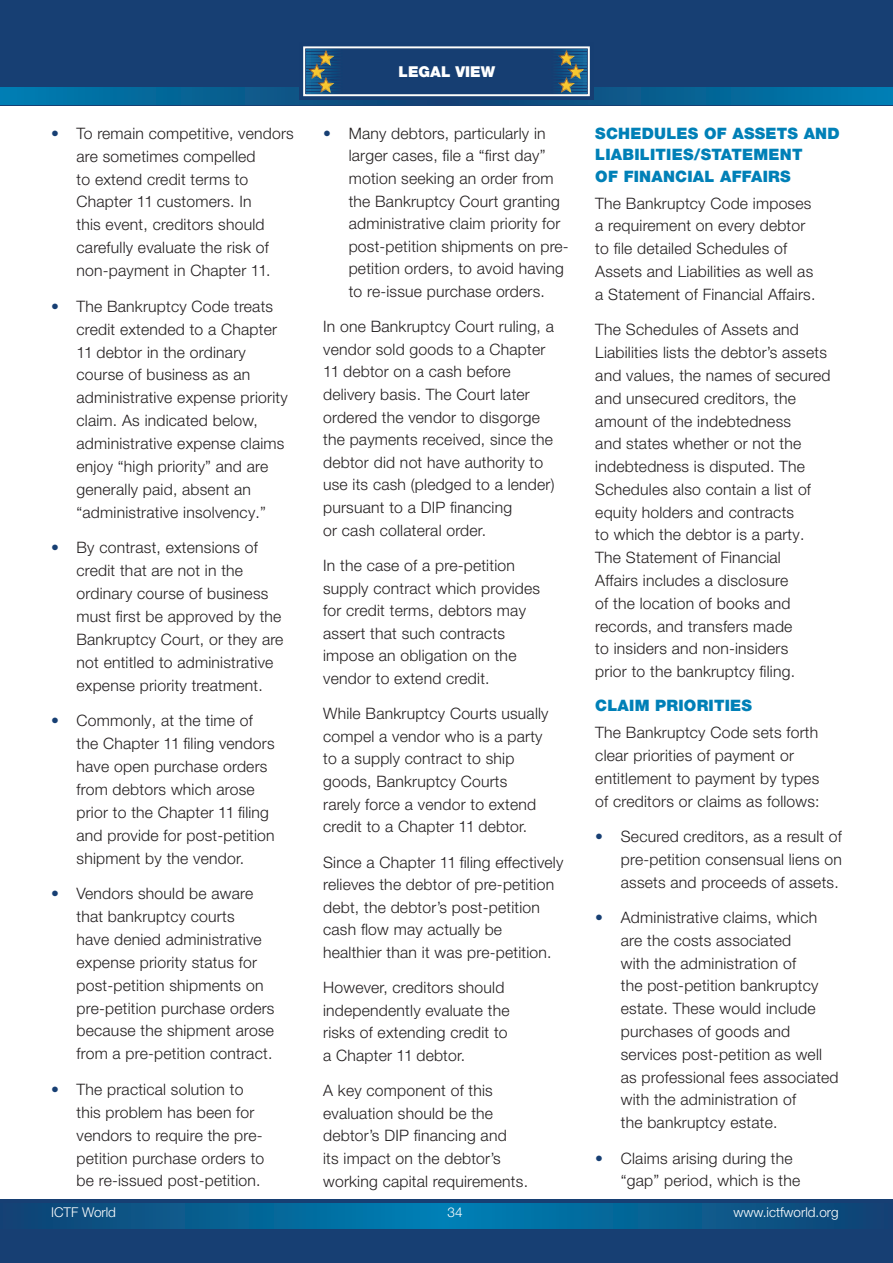
<style>
.page{position:relative;width:893px;height:1263px;background:#fff}
.page>*{position:absolute;margin:0;border:0;box-sizing:border-box;transform-origin:0 0}
.ICTF_Body_copy{font:300 15.75px/23px "Helvetica Neue LT Pro";letter-spacing:.015em;color:#231f20}
.ICTF_Subhead_2{font:900 15.75px/21.3px "Helvetica Neue LT Pro";letter-spacing:.015em;color:#0080b7}
.ICTF_Subhead_2-2{font:900 15px "Helvetica Neue LT Pro";color:#fff}
.t1{font:300 13.5px "Helvetica Neue LT Pro";color:#fff}
.s1{color:#173f73}
</style>
<div class="page">
<div style="left:0;top:0;width:893px;height:106px;background:#173f73"></div>
<svg style="left:0;top:87px;width:893px;height:17px;background:#056698"></svg>
<div style="left:0;top:1199px;width:893px;height:64px;background:#173f73"></div>
<svg style="left:38px;top:1203px;width:810px;height:26px;background:#066396"></svg>
<div style="left:299px;top:43px;width:295px;height:57px;background:#163e72"></div>
<div style="left:303px;top:46px;width:287px;height:50px;border:2px solid #fffefb"></div>
<svg style="left:306px;top:48px;width:62px;height:46px"></svg>
<svg style="left:525px;top:48px;width:62px;height:46px"></svg>
<p class="ICTF_Body_copy" style="left:77px;top:121px;width:219px;text-indent:-26px"><span class="s1">•</span> To remain competitive, vendors are sometimes compelled<br>to extend credit terms to<br>Chapter 11 customers. In<br>this event, creditors should carefully evaluate the risk of non-payment in Chapter 11.</p>
<p class="ICTF_Body_copy" style="left:77px;top:294px;width:213px;text-indent:-26px"><span class="s1">•</span> The Bankruptcy Code treats credit extended to a Chapter<br>11 debtor in the ordinary course of business as an administrative expense priority claim. As indicated below, administrative expense claims enjoy “high priority” and are generally paid, absent an “administrative insolvency.”</p>
<p class="ICTF_Body_copy" style="left:77px;top:536px;width:208px;text-indent:-26px"><span class="s1">•</span> By contrast, extensions of credit that are not in the ordinary course of business must first be approved by the<br>Bankruptcy Court, or they are not entitled to administrative expense priority treatment.</p>
<p class="ICTF_Body_copy" style="left:77px;top:709px;width:200px;text-indent:-26px"><span class="s1">•</span> Commonly, at the time of the Chapter 11 filing vendors have open purchase orders from debtors which arose prior to the Chapter 11 filing and provide for post-petition shipment by the vendor.</p>
<p class="ICTF_Body_copy" style="left:77px;top:882px;width:199px;text-indent:-26px"><span class="s1">•</span> Vendors should be aware that bankruptcy courts<br>have denied administrative expense priority status for post-petition shipments on pre-petition purchase orders because the shipment arose from a pre-petition contract.</p>
<p class="ICTF_Body_copy" style="left:77px;top:1077px;width:189px;text-indent:-26px"><span class="s1">•</span> The practical solution to this problem has been for vendors to require the pre&shy;petition purchase orders to be re-issued post-petition.</p>
<p class="ICTF_Subhead_2-2" style="left:399px;top:62px;width:98px">LEGAL VIEW</p>
<p class="ICTF_Body_copy" style="left:349px;top:122px;width:222px;text-indent:-26px"><span class="s1">•</span> Many debtors, particularly in larger cases, file a “first day” motion seeking an order from the Bankruptcy Court granting administrative claim priority for post-petition shipments on pre&shy;petition orders, to avoid having to re-issue purchase orders.</p>
<p class="ICTF_Body_copy" style="left:323px;top:315px;width:233px">In one Bankruptcy Court ruling, a vendor sold goods to a Chapter<br>11 debtor on a cash before delivery basis. The Court later ordered the vendor to disgorge the payments received, since the debtor did not have authority to use its cash (pledged to a lender) pursuant to a DIP financing<br>or cash collateral order.</p>
<p class="ICTF_Body_copy" style="left:323px;top:554px;width:219px">In the case of a pre-petition supply contract which provides for credit terms, debtors may assert that such contracts impose an obligation on the vendor to extend credit.</p>
<p class="ICTF_Body_copy" style="left:323px;top:702px;width:227px">While Bankruptcy Courts usually compel a vendor who is a party to a supply contract to ship goods, Bankruptcy Courts rarely force a vendor to extend credit to a Chapter 11 debtor.</p>
<p class="ICTF_Body_copy" style="left:323px;top:850px;width:242px">Since a Chapter 11 filing effectively relieves the debtor of pre-petition debt, the debtor’s post-petition cash flow may actually be healthier than it was pre-petition.</p>
<p class="ICTF_Body_copy" style="left:323px;top:976px;width:188px">However, creditors should independently evaluate the risks of extending credit to a Chapter 11 debtor.</p>
<p class="ICTF_Body_copy" style="left:323px;top:1079px;width:206px">A key component of this evaluation should be the debtor’s DIP financing and<br>its impact on the debtor’s working capital requirements.</p>
<p class="ICTF_Subhead_2" style="left:595px;top:123px;width:246px">SCHEDULES OF ASSETS AND<br>LIABILITIES/STATEMENT<br>OF FINANCIAL AFFAIRS</p>
<p class="ICTF_Body_copy" style="left:595px;top:191px;width:222px">The Bankruptcy Code imposes a requirement on every debtor to file detailed Schedules of<br>Assets and Liabilities as well as a Statement of Financial Affairs.</p>
<p class="ICTF_Body_copy" style="left:595px;top:318px;width:237px">The Schedules of Assets and<br>Liabilities lists the debtor’s assets and values, the names of secured and unsecured creditors, the amount of the indebtedness<br>and states whether or not the indebtedness is disputed. The<br>Schedules also contain a list of equity holders and contracts<br>to which the debtor is a party.<br>The Statement of Financial<br>Affairs includes a disclosure<br>of the location of books and records, and transfers made<br>to insiders and non-insiders<br>prior to the bankruptcy filing.</p>
<p class="ICTF_Subhead_2" style="left:595px;top:695px;width:158px">CLAIM PRIORITIES</p>
<p class="ICTF_Body_copy" style="left:595px;top:721px;width:226px">The Bankruptcy Code sets forth clear priorities of payment or entitlement to payment by types of creditors or claims as follows:</p>
<p class="ICTF_Body_copy" style="left:621px;top:824px;width:223px;text-align:justify;text-indent:-26px"><span class="s1">•</span> Secured creditors, as a result of pre-petition consensual liens on assets and proceeds of assets.</p>
<p class="ICTF_Body_copy" style="left:621px;top:906px;width:219px;text-indent:-26px"><span class="s1">•</span> Administrative claims, which are the costs associated<br>with the administration of<br>the post-petition bankruptcy estate. These would include purchases of goods and services post-petition as well as professional fees associated with the administration of<br>the bankruptcy estate.</p>
<p class="ICTF_Body_copy" style="left:621px;top:1146px;width:181px;text-indent:-26px"><span class="s1">•</span> Claims arising during the “gap” period, which is the</p>
<p class="t1" style="left:51px;top:1204px;width:67px">ICTF World</p>
<p class="t1" style="left:447px;top:1204px;width:17px">34</p>
<p class="t1" style="left:733px;top:1204px;width:107px">www.ictfworld.org</p>
</div>
